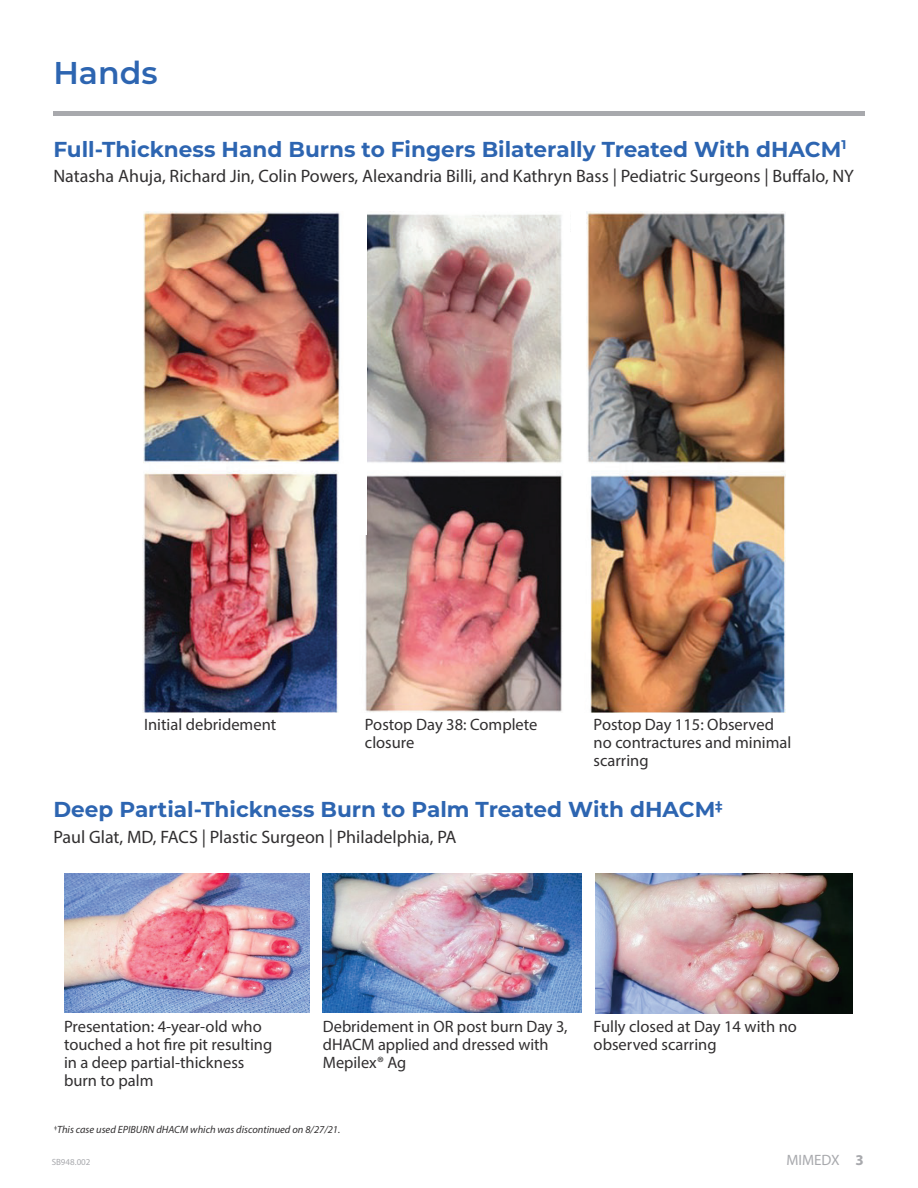
<style>
.page{position:relative;width:918px;height:1188px;background:#fff}
.page>*{position:absolute;margin:0;border:0;box-sizing:border-box;transform-origin:0 0}
.t1{font:600 31.5px "Montserrat";color:#2d65b1}
.t2{font:700 21.6px "Montserrat";color:#2d65b1}
.t3{font:18px "Myriad Pro";color:#312f30}
.t4{font:16.5px/18px "Myriad Pro";color:#312f30}
.t5{font:15px "Myriad Pro";color:#a8a9ad}
.t6{font:italic 10.5px "Myriad Pro";color:#312f30}
.t7{font:9px "Myriad Pro";color:#a8a9ad}
.s1{font-weight:700}
</style>
<div class="page">
<div style="left:53px;top:111px;width:812px;height:5px;background:#a8a9ad"></div>
<img style="left:64px;top:873px;width:246px;height:140px">
<img style="left:323px;top:873px;width:258px;height:140px">
<img style="left:595px;top:873px;width:258px;height:140px">
<img style="left:142px;top:211px;width:643px;height:502px">
<div style="left:345px;top:204px;width:22px;height:330px;background:#fff"></div>
<div style="left:572px;top:204px;width:14px;height:330px;background:#fff"></div>
<h1 class="t1" style="left:53px;top:51px;width:106px">Hands</h1>
<h2 class="t2" style="left:53px;top:133px;width:794px">Full-Thickness Hand Burns to Fingers Bilaterally Treated With dHACM<sup>1</sup></h2>
<p class="t3" style="left:53px;top:165px;width:802px">Natasha Ahuja, Richard Jin, Colin Powers, Alexandria Billi, and Kathryn Bass | Pediatric Surgeons | Buffalo, NY</p>
<p class="t4" style="left:365px;top:716px;width:174px">Postop Day 38: Complete closure</p>
<p class="t4" style="left:594px;top:716px;width:199px">Postop Day 115: Observed no contractures and minimal scarring</p>
<h2 class="t2" style="left:53px;top:794px;width:671px">Deep Partial-Thickness Burn to Palm Treated With dHACM<sup>‡</sup></h2>
<p class="t3" style="left:53px;top:826px;width:405px">Paul Glat, MD, FACS | Plastic Surgeon | Philadelphia, PA</p>
<p class="t4" style="left:144px;top:716px;width:134px">Initial debridement</p>
<p class="t4" style="left:64px;top:1018px;width:210px">Presentation: 4-year-old who touched a hot fire pit resulting in a deep partial-thickness burn to palm</p>
<p class="t4" style="left:323px;top:1018px;width:246px">Debridement in OR post burn Day 3, dHACM applied and dressed with<br>Mepilex® Ag</p>
<p class="t4" style="left:594px;top:1018px;width:205px">Fully closed at Day 14 with no observed scarring</p>
<p class="t6" style="left:54px;top:1123px;width:288px"><sup>‡</sup>This case used EPIBURN dHACM which was discontinued on 8/27/21.</p>
<p class="t7" style="left:52px;top:1157px;width:40px">SB948.002</p>
<p class="t5" style="left:787px;top:1150px;width:79px">MIMEDX <span class="s1">3</span></p>
</div>
